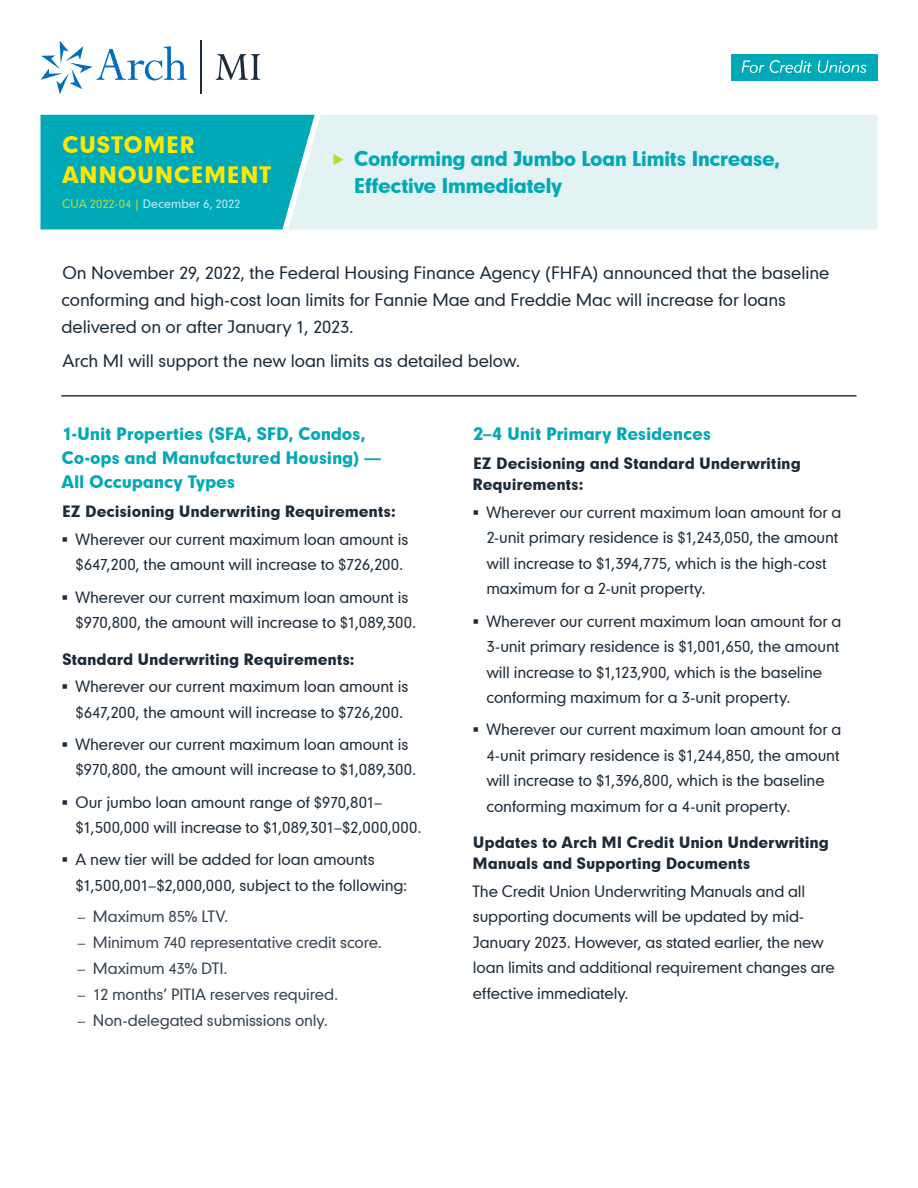
<style>
.page{position:relative;width:918px;height:1188px;background:#fff}
.page>*{position:absolute;margin:0;border:0;box-sizing:border-box;transform-origin:0 0}
.t1{font:21.75px/30px "Geometric 706 BT Black B";letter-spacing:.02em;color:#ffe700}
.t2{font:19.5px/27px "Geometric 706 BT Black B";letter-spacing:-.035em;color:#00a9b7}
.t3{font:16.5px/27px "Geometric 706 BT Medium B";letter-spacing:-.005em;color:#1c2b39}
.t4{font:16.5px/24px "Geometric 706 BT Black B";letter-spacing:-.015em;color:#00a9b7}
.t5{font:15px/25.5px "Geometric 706 BT Medium B";letter-spacing:-.01em;color:#1c2b39}
.t6{font:15px/21px "Geometric 706 BT Black B";letter-spacing:-.01em;color:#1c2b39}
.t7{font:15px/26.1px "Geometric 706 BT Medium B";letter-spacing:-.01em;color:#354250}
.t8{font:11.25px "Geometric 706 BT Medium B";letter-spacing:.005em;color:#cdecf8}
.s1{color:#c4d82e}
.s2{font-family:"Univers LT Std";font-weight:300}
</style>
<div class="page">
<svg style="left:40px;top:41px;width:147px;height:54px"></svg>
<hr style="left:201px;top:40px;width:1px;height:54px;background:#1c2b39">
<svg style="left:216px;top:54px;width:44px;height:26px"></svg>
<div style="left:40px;top:115px;width:248px;height:115px;background:#00a9b7"></div>
<div style="left:288px;top:115px;width:590px;height:115px;background:#e3f3f4"></div>
<div style="left:731px;top:54px;width:147px;height:27px;background:#00a9b7"></div>
<svg style="left:742px;top:61px;width:22px;height:12px"></svg>
<svg style="left:770px;top:60px;width:42px;height:13px"></svg>
<svg style="left:818px;top:61px;width:49px;height:12px"></svg>
<hr style="left:62px;top:396px;width:794px;height:1px;background:#1c2b39">
<svg style="left:334px;top:154px;width:10px;height:11px"></svg>
<h1 class="t1" style="left:62px;top:129px;width:211px">CUSTOMER<br>ANNOUNCEMENT</h1>
<p class="t8" style="left:62px;top:196px;width:180px"><span class="s1">CUA 2022-04 |</span> December 6, 2022</p>
<h2 class="t2" style="left:354px;top:144px;width:428px">Conforming and Jumbo Loan Limits Increase,<br>Effective Immediately</h2>
<p class="t3" style="left:62px;top:259px;width:769px">On November 29, 2022, the Federal Housing Finance Agency (FHFA) announced that the baseline conforming and high-cost loan limits for Fannie Mae and Freddie Mac will increase for loans delivered on or after January 1, 2023.</p>
<p class="t3" style="left:62px;top:347px;width:460px">Arch MI will support the new loan limits as detailed below.</p>
<p class="t4" style="left:62px;top:421px;width:321px">1-Unit Properties (SFA, SFD, Condos,<br>Co-ops and Manufactured Housing) —<br>All Occupancy Types</p>
<p class="t6" style="left:62px;top:501px;width:335px">EZ Decisioning Underwriting Requirements:</p>
<p class="t5" style="left:76px;top:526px;width:335px">Wherever our current maximum loan amount is $647,200, the amount will increase to $726,200.</p>
<p class="t5" style="left:75px;top:584px;width:342px">Wherever our current maximum loan amount is $970,800, the amount will increase to $1,089,300.</p>
<p class="t6" style="left:62px;top:648px;width:294px">Standard Underwriting Requirements:</p>
<p class="t5" style="left:75px;top:673px;width:335px">Wherever our current maximum loan amount is $647,200, the amount will increase to $726,200.</p>
<p class="t5" style="left:75px;top:731px;width:342px">Wherever our current maximum loan amount is $970,800, the amount will increase to $1,089,300.</p>
<p class="t5" style="left:75px;top:789px;width:348px">Our jumbo loan amount range of $970,801– $1,500,000 will increase to $1,089,301–$2,000,000.</p>
<p class="t5" style="left:75px;top:847px;width:334px">A new tier will be added for loan amounts $1,500,001–$2,000,000, subject to the following:</p>
<p class="t7" style="left:76px;top:903px;width:307px"><span class="s2">−</span> Maximum 85% LTV.<br><span class="s2">−</span> Minimum 740 representative credit score. <span class="s2">−</span> Maximum 43% DTI.<br><span class="s2">−</span> 12 months’ PITIA reserves required.<br><span class="s2">−</span> Non-delegated submissions only.</p>
<p class="t4" style="left:473px;top:421px;width:240px">2–4 Unit Primary Residences</p>
<p class="t6" style="left:472px;top:453px;width:330px">EZ Decisioning and Standard Underwriting<br>Requirements:</p>
<p class="t5" style="left:486px;top:499px;width:357px">Wherever our current maximum loan amount for a 2-unit primary residence is $1,243,050, the amount will increase to $1,394,775, which is the high-cost maximum for a 2-unit property.</p>
<p class="t5" style="left:486px;top:608px;width:357px">Wherever our current maximum loan amount for a 3-unit primary residence is $1,001,650, the amount will increase to $1,123,900, which is the baseline conforming maximum for a 3-unit property.</p>
<p class="t5" style="left:486px;top:717px;width:357px">Wherever our current maximum loan amount for a 4-unit primary residence is $1,244,850, the amount will increase to $1,396,800, which is the baseline conforming maximum for a 4-unit property.</p>
<p class="t6" style="left:472px;top:832px;width:358px">Updates to Arch MI Credit Union Underwriting<br>Manuals and Supporting Documents</p>
<p class="t5" style="left:472px;top:878px;width:364px">The Credit Union Underwriting Manuals and all supporting documents will be updated by mid-January 2023. However, as stated earlier, the new loan limits and additional requirement changes are effective immediately.</p>
</div>
